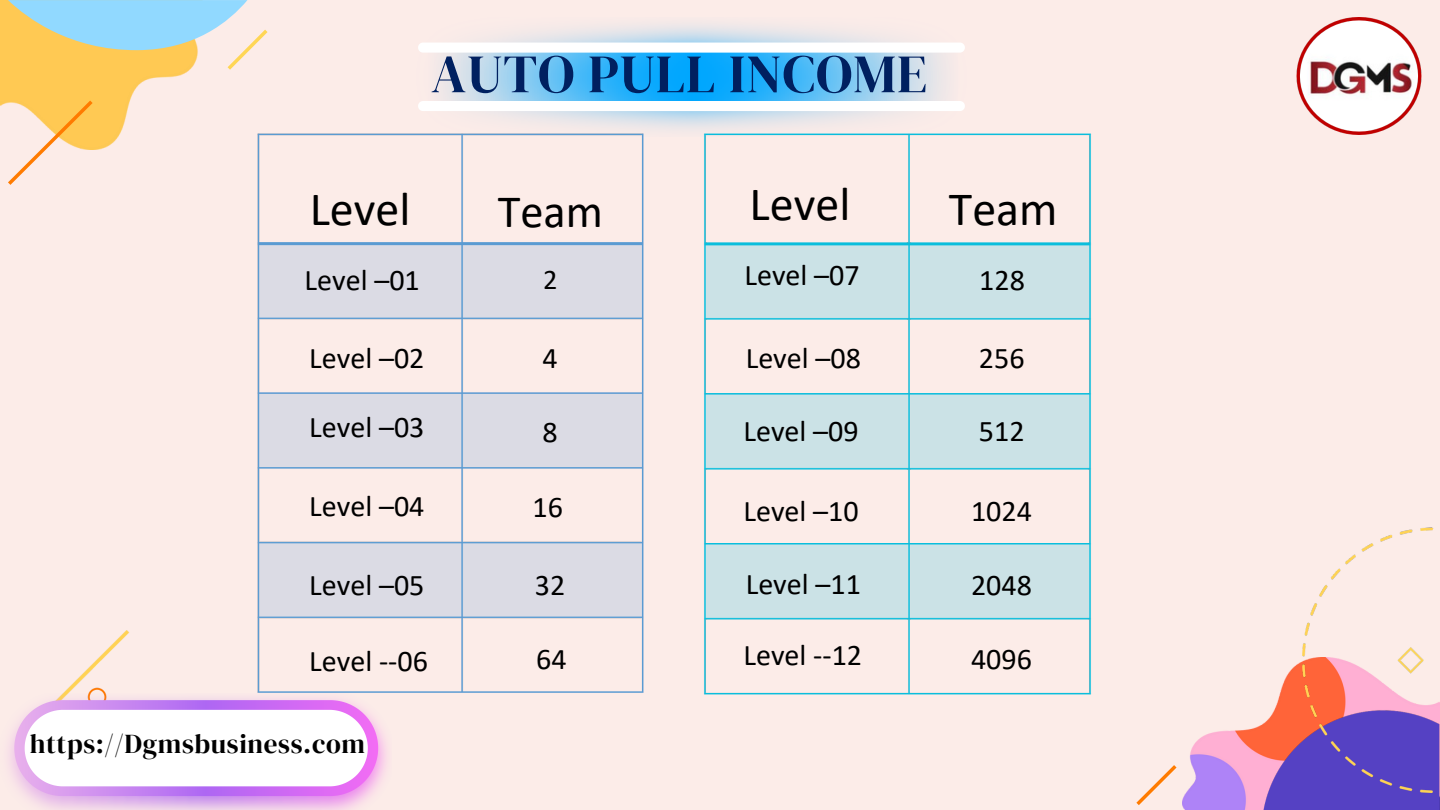
<style>
.page{position:relative;width:1440px;height:810px;background:#fcece8}
.page>*{position:absolute;margin:0;border:0;box-sizing:border-box;transform-origin:0 0}
.t1{font:54px "DM Serif Display";letter-spacing:.02em;color:#002060}
.t2{font:48px "Calibri";color:#000}
.t3{font:46.5px "Calibri";color:#000}
.t4{font:30px "Calibri";color:#000}
.t5{font:28.5px "Calibri";color:#000}
.t6{font:27px "DM Serif Display";letter-spacing:.025em;color:#000}
</style>
<div class="page">
<img style="left:0;top:0;width:190px;height:127px">
<img style="left:1183px;top:727px;width:74px;height:83px">
<svg style="left:8px;top:101px;width:85px;height:84px"></svg>
<svg style="left:8px;top:0;width:260px;height:70px"></svg>
<img style="left:30px;top:127px;width:614px;height:567px">
<img style="left:704px;top:133px;width:387px;height:562px">
<svg style="left:1136px;top:765px;width:40px;height:40px"></svg>
<img style="left:1257px;top:527px;width:183px;height:283px">
<img style="left:1296px;top:17px;width:125px;height:117px">
<img style="left:8px;top:694px;width:380px;height:116px">
<svg style="left:14px;top:700px;width:364px;height:96px;background:#f4dffa"></svg>
<img style="left:395px;top:23px;width:593px;height:113px">
<svg style="left:425px;top:53px;width:533px;height:48px;background:#6dc4f4"></svg>
<svg style="left:418px;top:43px;width:547px;height:10px;background:#f9fcfe"></svg>
<div style="left:418px;top:101px;width:547px;height:10px;background:#fff"></div>
<p class="t1" style="left:431px;top:36px;width:497px">AUTO PULL INCOME</p>
<p class="t2" style="left:310px;top:189px;width:102px">Level</p>
<p class="t3" style="left:498px;top:192px;width:107px">Team</p>
<p class="t2" style="left:750px;top:184px;width:102px">Level</p>
<p class="t2" style="left:949px;top:189px;width:110px">Team</p>
<p class="t4" style="left:305px;top:268px;width:117px">Level –01</p>
<p class="t5" style="left:543px;top:268px;width:16px">2</p>
<p class="t4" style="left:744px;top:263px;width:117px">Level –07</p>
<p class="t4" style="left:979px;top:268px;width:47px">128</p>
<p class="t4" style="left:309px;top:345px;width:117px">Level –02</p>
<p class="t4" style="left:543px;top:345px;width:17px">4</p>
<h2 class="t4" style="left:746px;top:345px;width:117px">Level –08</h2>
<p class="t4" style="left:979px;top:345px;width:47px">256</p>
<p class="t4" style="left:309px;top:415px;width:117px">Level –03</p>
<p class="t4" style="left:543px;top:419px;width:17px">8</p>
<p class="t4" style="left:743px;top:419px;width:117px">Level –09</p>
<p class="t4" style="left:979px;top:419px;width:47px">512</p>
<p class="t4" style="left:309px;top:493px;width:117px">Level –04</p>
<p class="t4" style="left:533px;top:495px;width:32px">16</p>
<p class="t4" style="left:743px;top:498px;width:117px">Level –10</p>
<p class="t4" style="left:971px;top:498px;width:63px">1024</p>
<p class="t4" style="left:309px;top:572px;width:117px">Level –05</p>
<p class="t4" style="left:535px;top:572px;width:32px">32</p>
<p class="t4" style="left:746px;top:572px;width:117px">Level –11</p>
<p class="t4" style="left:971px;top:572px;width:63px">2048</p>
<p class="t4" style="left:309px;top:648px;width:120px">Level --06</p>
<p class="t4" style="left:536px;top:646px;width:32px">64</p>
<p class="t4" style="left:743px;top:643px;width:120px">Level --12</p>
<p class="t4" style="left:971px;top:646px;width:63px">4096</p>
<p class="t6" style="left:30px;top:725px;width:337px">https://Dgmsbusiness.com</p>
</div>
